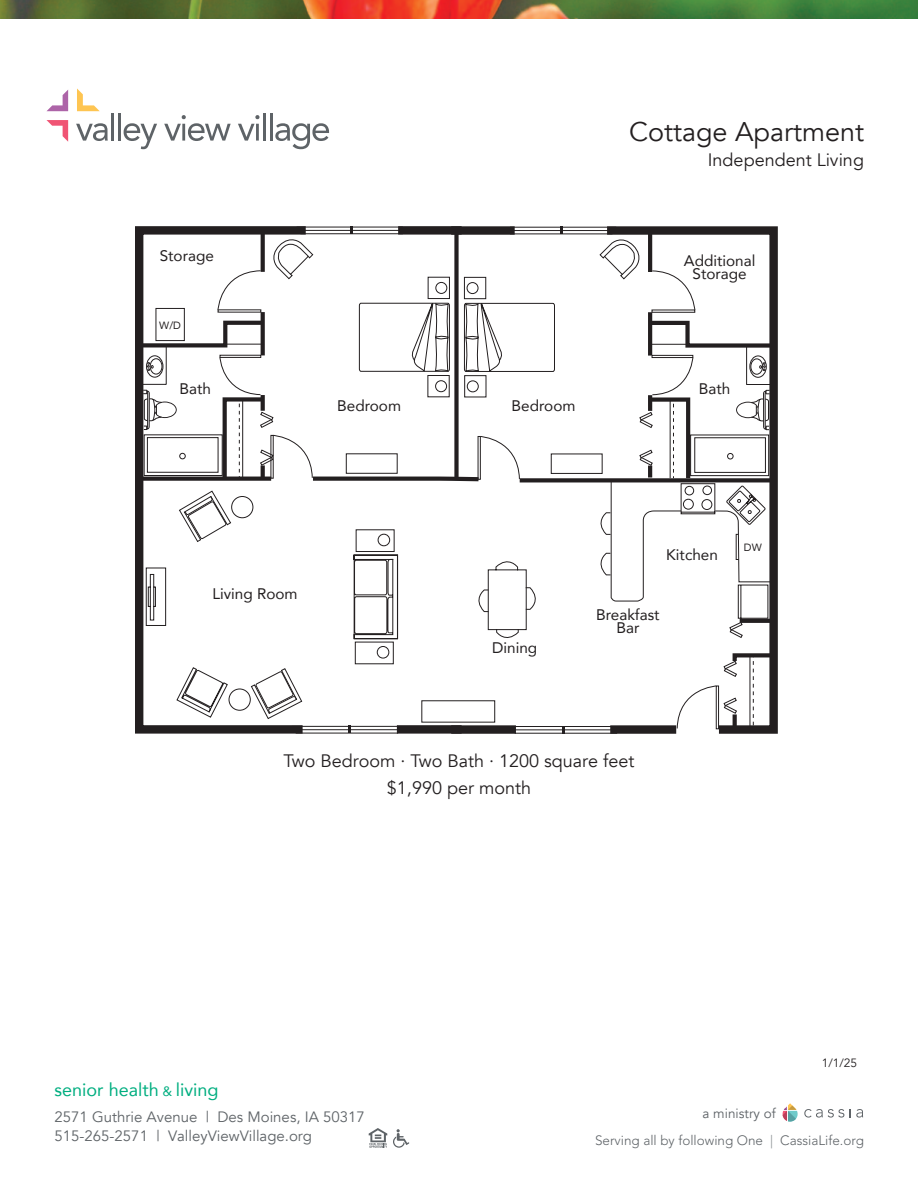
<style>
.page{position:relative;width:918px;height:1188px;background:#fff}
.page>*{position:absolute;margin:0;border:0;box-sizing:border-box;transform-origin:0 0}
.t1{font:27px "Avenir";color:#231f20}
.t2{font:18px/27px "Avenir";color:#231f20;text-align:center}
.t3{font:18px "Avenir";color:#00ae80}
.t4{font:15.3px/13.2px "Avenir";color:#231f20;text-align:center}
.t5{font:15px/19.5px "Avenir";color:#5e6367}
.t6{font:300 13.5px "Avenir";color:#5e6367}
.t7{font:13.5px "Avenir";color:#5e6367}
.t8{font:12px "Avenir";color:#231f20}
.t9{font:10.5px "Avenir";color:#231f20}
.s1{font-size:13.5px}
.s2{color:#83888c}
</style>
<div class="page">
<svg style="left:462px;top:226px;width:53px;height:1px"></svg>
<div style="left:451px;top:725px;width:65px;height:9px;background:#231f20"></div>
<svg style="left:599px;top:226px;width:179px;height:508px"></svg>
<svg style="left:563px;top:478px;width:31px;height:4px"></svg>
<hr style="left:648px;top:231px;width:4px;height:41px;background:#231f20">
<hr style="left:515px;top:726px;width:106px;height:1px;background:#231f20">
<hr style="left:515px;top:733px;width:102px;height:1px;background:#231f20">
<hr style="left:515px;top:729px;width:105px;height:1px;background:#231f20">
<svg style="left:562px;top:727px;width:3px;height:6px"></svg>
<hr style="left:510px;top:227px;width:106px;height:1px;background:#231f20">
<hr style="left:510px;top:233px;width:102px;height:1px;background:#231f20">
<hr style="left:510px;top:230px;width:106px;height:1px;background:#231f20">
<div style="left:716px;top:686px;width:3px;height:43px;border:1px solid #231f20"></div>
<svg style="left:676px;top:685px;width:41px;height:44px"></svg>
<svg style="left:723px;top:651px;width:54px;height:80px"></svg>
<div style="left:551px;top:454px;width:51px;height:20px;border:1px solid #231f20"></div>
<svg style="left:398px;top:226px;width:64px;height:1px"></svg>
<div style="left:397px;top:725px;width:65px;height:9px;background:#231f20"></div>
<svg style="left:135px;top:226px;width:179px;height:508px"></svg>
<hr style="left:292px;top:726px;width:106px;height:1px;background:#231f20">
<hr style="left:296px;top:733px;width:102px;height:1px;background:#231f20">
<hr style="left:293px;top:729px;width:105px;height:1px;background:#231f20">
<svg style="left:348px;top:727px;width:3px;height:6px"></svg>
<svg style="left:137px;top:227px;width:426px;height:492px"></svg>
<svg style="left:594px;top:234px;width:182px;height:405px"></svg>
<svg style="left:47px;top:90px;width:21px;height:21px"></svg>
<svg style="left:77px;top:88px;width:23px;height:23px"></svg>
<svg style="left:47px;top:120px;width:21px;height:22px"></svg>
<svg style="left:76px;top:123px;width:32px;height:18px"></svg>
<hr style="left:111px;top:113px;width:3px;height:28px;background:#5e6367">
<hr style="left:118px;top:113px;width:3px;height:28px;background:#5e6367">
<svg style="left:124px;top:123px;width:33px;height:26px"></svg>
<svg style="left:164px;top:115px;width:67px;height:26px"></svg>
<svg style="left:238px;top:115px;width:21px;height:26px"></svg>
<hr style="left:263px;top:113px;width:3px;height:28px;background:#5e6367">
<hr style="left:270px;top:113px;width:3px;height:28px;background:#5e6367">
<svg style="left:275px;top:123px;width:54px;height:26px"></svg>
<img style="left:0;top:0;width:918px;height:18px">
<svg style="left:369px;top:1128px;width:18px;height:20px"></svg>
<svg style="left:393px;top:1129px;width:16px;height:19px"></svg>
<svg style="left:804px;top:1109px;width:40px;height:9px"></svg>
<svg style="left:850px;top:1109px;width:13px;height:9px"></svg>
<svg style="left:782px;top:1103px;width:16px;height:19px"></svg>
<p class="t4" style="left:160px;top:249px;width:56px">Storage</p>
<p class="t9" style="left:159px;top:317px;width:23px">W/D</p>
<p class="t4" style="left:179px;top:381px;width:33px">Bath</p>
<p class="t4" style="left:337px;top:398px;width:65px">Bedroom</p>
<p class="t4" style="left:213px;top:587px;width:87px">Living Room</p>
<p class="t4" style="left:512px;top:398px;width:65px">Bedroom</p>
<p class="t1" style="left:629px;top:116px;width:236px">Cottage Apartment</p>
<p class="t2" style="left:708px;top:146px;width:158px">Independent Living</p>
<p class="t4" style="left:684px;top:253px;width:73px">Additional<br>Storage</p>
<p class="t4" style="left:699px;top:382px;width:33px">Bath</p>
<p class="t4" style="left:492px;top:640px;width:47px">Dining</p>
<p class="t4" style="left:666px;top:548px;width:53px">Kitchen</p>
<p class="t4" style="left:596px;top:608px;width:65px">Breakfast<br>Bar</p>
<p class="t9" style="left:744px;top:539px;width:19px">DW</p>
<p class="t2" style="left:283px;top:748px;width:353px">Two Bedroom · Two Bath · 1200 square feet $1,990 per month</p>
<p class="t8" style="left:822px;top:1055px;width:37px">1/1/25</p>
<p class="t3" style="left:55px;top:1075px;width:165px">senior health <span class="s1">&amp;</span> living</p>
<p class="t5" style="left:55px;top:1107px;width:312px">2571 Guthrie Avenue | Des Moines, IA 50317<br>515-265-2571 | ValleyViewVillage.org</p>
<p class="t7" style="left:703px;top:1105px;width:75px">a ministry of</p>
<p class="t6" style="left:595px;top:1134px;width:270px">Serving all by following One <span class="s2">|</span> CassiaLife.org</p>
</div>
